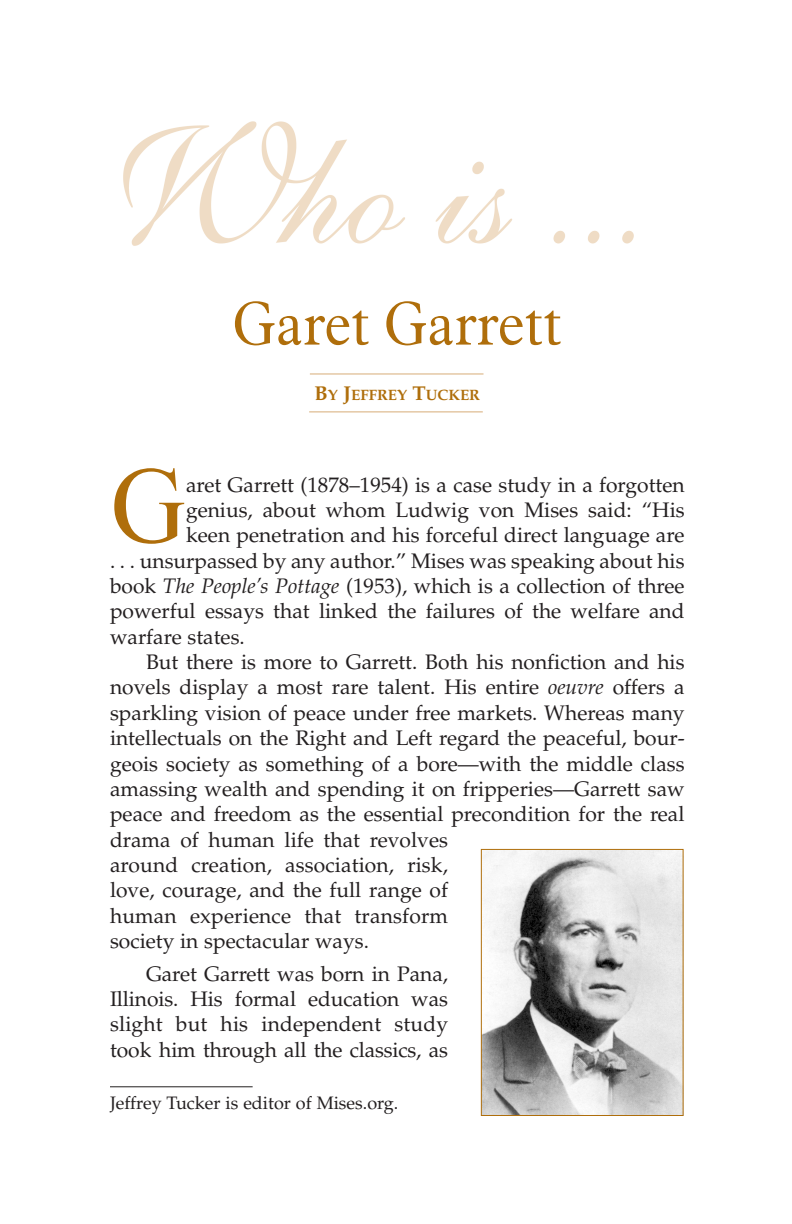
<style>
.page{position:relative;width:792px;height:1224px;background:#fff}
.page>*{position:absolute;margin:0;border:0;box-sizing:border-box;transform-origin:0 0}
.t1{font:98.2px "Dutch 801 Rm Hd BT";color:#af6e0b}
.t2{font:60px "Aldine 721 Lt BT";letter-spacing:-.025em;color:#af6e0b}
.t3{font:21px/25.4px "Palatino";color:#231f20;text-align:justify}
.t4{font:18px "Palatino";color:#231f20}
.t5{font:700 15px "Palatino";color:#af6e0b}
.s1{font-size:20px}
.s2{font-style:italic}
</style>
<div class="page">
<img style="left:123px;top:121px;width:511px;height:125px">
<hr style="left:309px;top:411px;width:174px;height:1px;background:#d7ac77">
<hr style="left:310px;top:373px;width:174px;height:1px;background:#d7ac77">
<img style="left:483px;top:851px;width:199px;height:263px">
<div style="left:481px;top:849px;width:203px;height:267px;border:1px solid #af6e0b"></div>
<hr style="left:110px;top:1086px;width:143px;height:1px;background:#231f20">
<h2 class="t2" style="left:232px;top:287px;width:331px">Garet Garrett</h2>
<p class="t5" style="left:315px;top:389px;width:167px"><span class="s1">B</span>Y <span class="s1">J</span>EFFREY <span class="s1">T</span>UCKER</p>
<h1 class="t1" style="left:110px;top:448px;width:78px">G</h1>
<p class="t3" style="left:186px;top:474px;width:500px">aret Garrett (1878–1954) is a case study in a forgotten</p>
<p class="t3" style="left:186px;top:499px;width:500px">genius, about whom Ludwig von Mises said: “His</p>
<p class="t3" style="left:186px;top:525px;width:500px">keen penetration and his forceful direct language are</p>
<p class="t3" style="left:110px;top:550px;width:576px">. . . unsurpassed by any author.” Mises was speaking about his</p>
<p class="t3" style="left:110px;top:576px;width:576px">book <span class="s2">The People’s Pottage</span> (1953), which is a collection of three</p>
<p class="t3" style="left:110px;top:601px;width:576px">powerful essays that linked the failures of the welfare and</p>
<p class="t3" style="left:110px;top:626px;width:136px">warfare states.</p>
<p class="t3" style="left:146px;top:652px;width:540px">But there is more to Garrett. Both his nonfiction and his</p>
<p class="t3" style="left:110px;top:677px;width:576px">novels display a most rare talent. His entire <span class="s2">oeuvre</span> offers a</p>
<p class="t3" style="left:110px;top:702px;width:576px">sparkling vision of peace under free markets. Whereas many</p>
<p class="t3" style="left:110px;top:728px;width:576px">intellectuals on the Right and Left regard the peaceful, bour-</p>
<p class="t3" style="left:110px;top:753px;width:576px">geois society as something of a bore—with the middle class</p>
<p class="t3" style="left:110px;top:779px;width:576px">amassing wealth and spending it on fripperies—Garrett saw</p>
<p class="t3" style="left:110px;top:804px;width:576px">peace and freedom as the essential precondition for the real</p>
<p class="t3" style="left:110px;top:829px;width:340px">drama of human life that revolves</p>
<p class="t3" style="left:110px;top:855px;width:340px">around creation, association, risk,</p>
<p class="t3" style="left:110px;top:880px;width:340px">love, courage, and the full range of</p>
<p class="t3" style="left:110px;top:905px;width:340px">human experience that transform</p>
<p class="t3" style="left:110px;top:931px;width:260px">society in spectacular ways.</p>
<p class="t3" style="left:110px;top:963px;width:340px;text-indent:36px">Garet Garrett was born in Pana, Illinois. His formal education was slight but his independent study took him through all the classics, as</p>
<p class="t4" style="left:110px;top:1096px;width:290px">Jeffrey Tucker is editor of Mises.org.</p>
</div>
